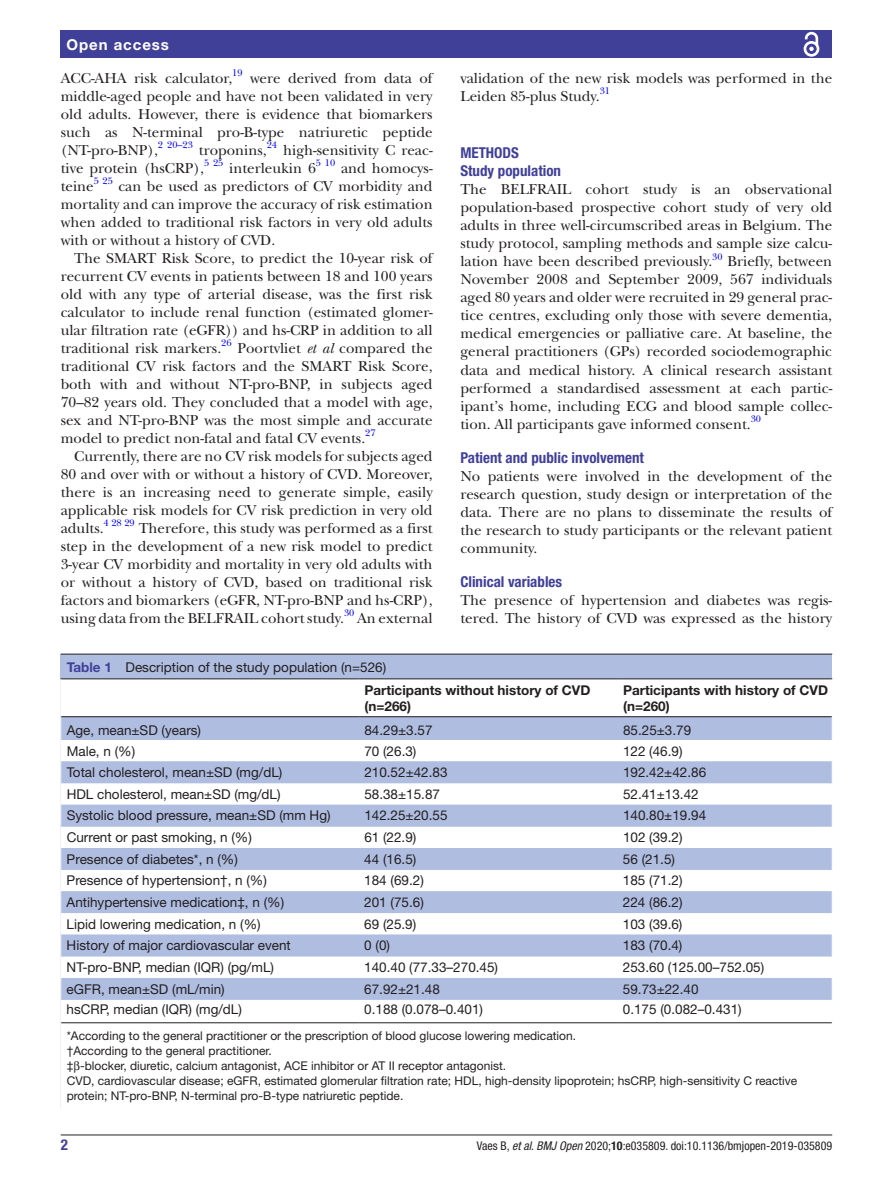
<style>
.page{position:relative;width:893px;height:1191px;background:#fff}
.page>*{position:absolute;margin:0;border:0;box-sizing:border-box;transform-origin:0 0}
.t1{font:15px/18px "New Baskerville";color:#231f20;text-align:justify}
.t2{font:700 condensed 15px/18px "Helvetica Neue LT Std";color:#414099}
.t3{font:700 15px "Helvetica Neue LT Std";letter-spacing:.065em;color:#fff}
.t4{font:13.5px/22px "Helvetica Neue LT Std";color:#231f20}
.t5{font:700 13.5px/16.2px "Helvetica Neue LT Std";color:#231f20}
.t6{font:12px/15px "Helvetica Neue LT Std";color:#231f20}
.t7{font:condensed 12px "Helvetica Neue LT Std";color:#231f20}
.t8{font:9.9px "New Baskerville";color:#00f}
.s1{font-style:italic}
.s2{font-weight:700;color:#414099}
.s3{font-weight:700}
</style>
<div class="page">
<hr style="left:61px;top:1134px;width:771px;height:1px;background:#231f20">
<div style="left:61px;top:31px;width:771px;height:27px;background:#414099"></div>
<svg style="left:803px;top:31px;width:17px;height:26px"></svg>
<div style="left:61px;top:654px;width:771px;height:455px;background:#afbde1"></div>
<hr style="left:61px;top:653px;width:771px;height:1px;background:#231f20">
<div style="left:61px;top:679px;width:771px;height:430px;background:#fff"></div>
<svg style="left:61px;top:717px;width:771px;height:282px"></svg>
<hr style="left:61px;top:678px;width:297px;height:1px;background:#231f20">
<hr style="left:61px;top:716px;width:297px;height:1px;background:#231f20">
<hr style="left:358px;top:678px;width:259px;height:1px;background:#231f20">
<hr style="left:358px;top:716px;width:259px;height:1px;background:#231f20">
<hr style="left:617px;top:678px;width:215px;height:1px;background:#231f20">
<hr style="left:617px;top:716px;width:215px;height:1px;background:#231f20">
<hr style="left:358px;top:1022px;width:259px;height:1px;background:#231f20">
<hr style="left:617px;top:1022px;width:215px;height:1px;background:#231f20">
<hr style="left:61px;top:1022px;width:297px;height:1px;background:#231f20">
<svg style="left:60px;top:716px;width:1px;height:306px"></svg>
<hr style="left:67px;top:1039px;width:765px;height:2px;background:#fff">
<hr style="left:67px;top:1054px;width:765px;height:2px;background:#fff">
<hr style="left:67px;top:1069px;width:765px;height:2px;background:#fff">
<hr style="left:67px;top:1099px;width:765px;height:2px;background:#fff">
<svg style="left:74px;top:1061px;width:6px;height:12px"></svg>
<p class="t3" style="left:66px;top:35px;width:104px">Open access</p>
<p class="t1" style="left:61px;top:69px;width:173px">ACC-AHA risk calculator,</p>
<p class="t8" style="left:232px;top:67px;width:12px">19</p>
<p class="t1" style="left:61px;top:69px;width:373px;text-indent:189px">were derived from data of middle-aged people and have not been validated in very old adults. However, there is evidence that biomarkers such as N-terminal pro-B-type natriuretic peptide (NT-pro-BNP),</p>
<p class="t8" style="left:158px;top:139px;width:36px">2 20–23</p>
<p class="t1" style="left:199px;top:141px;width:69px">troponins,</p>
<p class="t8" style="left:267px;top:139px;width:12px">24</p>
<p class="t1" style="left:283px;top:141px;width:151px">high-sensitivity C reac-</p>
<p class="t1" style="left:61px;top:159px;width:145px">tive protein (hsCRP),</p>
<p class="t8" style="left:204px;top:157px;width:21px">5 25</p>
<p class="t1" style="left:229px;top:159px;width:88px">interleukin 6</p>
<p class="t8" style="left:316px;top:157px;width:21px">5 10</p>
<p class="t1" style="left:341px;top:159px;width:93px">and homocys-</p>
<p class="t1" style="left:61px;top:177px;width:34px">teine</p>
<p class="t8" style="left:94px;top:175px;width:21px">5 25</p>
<p class="t1" style="left:61px;top:177px;width:373px;text-indent:58px">can be used as predictors of CV morbidity and mortality and can improve the accuracy of risk estimation when added to traditional risk factors in very old adults with or without a history of CVD.</p>
<p class="t1" style="left:61px;top:249px;width:373px;text-indent:13px">The SMART Risk Score, to predict the 10-year risk of recurrent CV events in patients between 18 and 100 years old with any type of arterial disease, was the first risk calculator to include renal function (estimated glomer&shy;ular filtration rate (eGFR)) and hs-CRP in addition to all traditional risk markers.</p>
<p class="t8" style="left:221px;top:337px;width:12px">26</p>
<p class="t1" style="left:61px;top:339px;width:373px;text-indent:177px">Poortvliet <span class="s1">et al</span> compared the traditional CV risk factors and the SMART Risk Score, both with and without NT-pro-BNP, in subjects aged 70–82 years old. They concluded that a model with age, sex and NT-pro-BNP was the most simple and accurate model to predict non-fatal and fatal CV events.<sup>27</sup></p>
<p class="t1" style="left:61px;top:447px;width:373px;text-indent:14px">Currently, there are no CV risk models for subjects aged 80 and over with or without a history of CVD. Moreover, there is an increasing need to generate simple, easily applicable risk models for CV risk prediction in very old adults.</p>
<p class="t8" style="left:104px;top:517px;width:33px">4 28 29</p>
<p class="t1" style="left:61px;top:519px;width:373px;text-indent:78px">Therefore, this study was performed as a first step in the development of a new risk model to predict 3-year CV morbidity and mortality in very old adults with or without a history of CVD, based on traditional risk factors and biomarkers (eGFR, NT-pro-BNP and hs-CRP), using data from the BELFRAIL cohort study.</p>
<p class="t8" style="left:344px;top:607px;width:12px">30</p>
<p class="t1" style="left:357px;top:609px;width:77px">An external</p>
<p class="t1" style="left:460px;top:69px;width:373px">validation of the new risk models was performed in the<br>Leiden 85-plus Study.</p>
<p class="t8" style="left:600px;top:85px;width:12px">31</p>
<p class="t2" style="left:460px;top:144px;width:102px">Methods<br>Study population</p>
<p class="t1" style="left:460px;top:181px;width:373px">The BELFRAIL cohort study is an observational population-based prospective cohort study of very old adults in three well-circumscribed areas in Belgium. The study protocol, sampling methods and sample size calcu&shy;lation have been described previously.</p>
<p class="t8" style="left:712px;top:251px;width:12px">30</p>
<p class="t1" style="left:460px;top:253px;width:373px;text-indent:267px">Briefly, between November 2008 and September 2009, 567 individuals aged 80 years and older were recruited in 29 general prac&shy;tice centres, excluding only those with severe dementia, medical emergencies or palliative care. At baseline, the general practitioners (GPs) recorded sociodemographic data and medical history. A clinical research assistant performed a standardised assessment at each partic&shy;ipant’s home, including ECG and blood sample collec&shy;tion. All participants gave informed consent.</p>
<p class="t8" style="left:751px;top:413px;width:12px">30</p>
<p class="t2" style="left:460px;top:448px;width:185px">Patient and public involvement</p>
<p class="t1" style="left:460px;top:467px;width:373px">No patients were involved in the development of the research question, study design or interpretation of the data. There are no plans to disseminate the results of the research to study participants or the relevant patient community.</p>
<p class="t2" style="left:460px;top:572px;width:103px">Clinical variables</p>
<p class="t1" style="left:460px;top:591px;width:373px">The presence of hypertension and diabetes was regis&shy;tered. The history of CVD was expressed as the history</p>
<p class="t4" style="left:364px;top:656px;width:227px;text-indent:-298px"><span class="s2">Table 1</span> Description of the study population (n=526)<br><span class="s3">Participants without history of CVD</span></p>
<p class="t5" style="left:364px;top:697px;width:48px">(n=266)</p>
<p class="t5" style="left:623px;top:681px;width:206px">Participants with history of CVD (n=260)</p>
<p class="t4" style="left:67px;top:719px;width:136px">Age, mean±SD (years)</p>
<p class="t4" style="left:364px;top:719px;width:70px">84.29±3.57</p>
<p class="t4" style="left:623px;top:719px;width:70px">85.25±3.79</p>
<p class="t4" style="left:67px;top:739px;width:70px">Male, n (%)</p>
<p class="t4" style="left:364px;top:739px;width:54px">70 (26.3)</p>
<p class="t4" style="left:623px;top:739px;width:61px">122 (46.9)</p>
<p class="t4" style="left:67px;top:761px;width:217px">Total cholesterol, mean±SD (mg/dL)</p>
<p class="t4" style="left:364px;top:761px;width:85px">210.52±42.83</p>
<p class="t4" style="left:623px;top:761px;width:85px">192.42±42.86</p>
<p class="t4" style="left:67px;top:783px;width:215px">HDL cholesterol, mean±SD (mg/dL)</p>
<p class="t4" style="left:364px;top:783px;width:77px">58.38±15.87</p>
<p class="t4" style="left:623px;top:783px;width:77px">52.41±13.42</p>
<p class="t4" style="left:67px;top:804px;width:265px">Systolic blood pressure, mean±SD (mm Hg)</p>
<p class="t4" style="left:364px;top:804px;width:85px">142.25±20.55</p>
<p class="t4" style="left:623px;top:804px;width:85px">140.80±19.94</p>
<p class="t4" style="left:67px;top:826px;width:187px">Current or past smoking, n (%)</p>
<p class="t4" style="left:364px;top:826px;width:54px">61 (22.9)</p>
<p class="t4" style="left:623px;top:826px;width:61px">102 (39.2)</p>
<p class="t4" style="left:67px;top:847px;width:173px">Presence of diabetes*, n (%)</p>
<p class="t4" style="left:364px;top:847px;width:54px">44 (16.5)</p>
<p class="t4" style="left:623px;top:847px;width:54px">56 (21.5)</p>
<p class="t4" style="left:67px;top:869px;width:202px">Presence of hypertension†, n (%)</p>
<p class="t4" style="left:364px;top:869px;width:61px">184 (69.2)</p>
<p class="t4" style="left:623px;top:869px;width:61px">185 (71.2)</p>
<p class="t4" style="left:67px;top:891px;width:219px">Antihypertensive medication‡, n (%)</p>
<p class="t4" style="left:364px;top:891px;width:61px">201 (75.6)</p>
<p class="t4" style="left:623px;top:891px;width:61px">224 (86.2)</p>
<p class="t4" style="left:67px;top:912px;width:196px">Lipid lowering medication, n (%)</p>
<p class="t4" style="left:364px;top:912px;width:54px">69 (25.9)</p>
<p class="t4" style="left:623px;top:912px;width:61px">103 (39.6)</p>
<p class="t4" style="left:67px;top:934px;width:226px">History of major cardiovascular event</p>
<p class="t4" style="left:364px;top:934px;width:27px">0 (0)</p>
<p class="t4" style="left:623px;top:934px;width:61px">183 (70.4)</p>
<p class="t4" style="left:67px;top:956px;width:209px">NT-pro-BNP, median (IQR) (pg/mL)</p>
<p class="t4" style="left:364px;top:956px;width:135px">140.40 (77.33–270.45)</p>
<p class="t4" style="left:623px;top:956px;width:143px">253.60 (125.00–752.05)</p>
<p class="t4" style="left:67px;top:977px;width:160px">eGFR, mean±SD (mL/min)</p>
<p class="t4" style="left:364px;top:977px;width:77px">67.92±21.48</p>
<p class="t4" style="left:623px;top:977px;width:77px">59.73±22.40</p>
<p class="t4" style="left:67px;top:997px;width:177px">hsCRP, median (IQR) (mg/dL)</p>
<p class="t4" style="left:364px;top:997px;width:120px">0.188 (0.078–0.401)</p>
<p class="t4" style="left:623px;top:997px;width:120px">0.175 (0.082–0.431)</p>
<p class="t6" style="left:67px;top:1028px;width:732px">*According to the general practitioner or the prescription of blood glucose lowering medication.<br>†According to the general practitioner.<br>‡ -blocker, diuretic, calcium antagonist, ACE inhibitor or AT II receptor antagonist.<br>CVD, cardiovascular disease; eGFR, estimated glomerular filtration rate; HDL, high-density lipoprotein; hsCRP, high-sensitivity C reactive protein; NT-pro-BNP, N-terminal pro-B-type natriuretic peptide.</p>
<p class="t2" style="left:61px;top:1135px;width:9px">2</p>
<p class="t7" style="left:477px;top:1138px;width:357px">Vaes B, <span class="s1">et al</span>. <span class="s1">BMJ Open</span> 2020;<span class="s3">10</span>:e035809. doi:10.1136/bmjopen-2019-035809</p>
</div>
